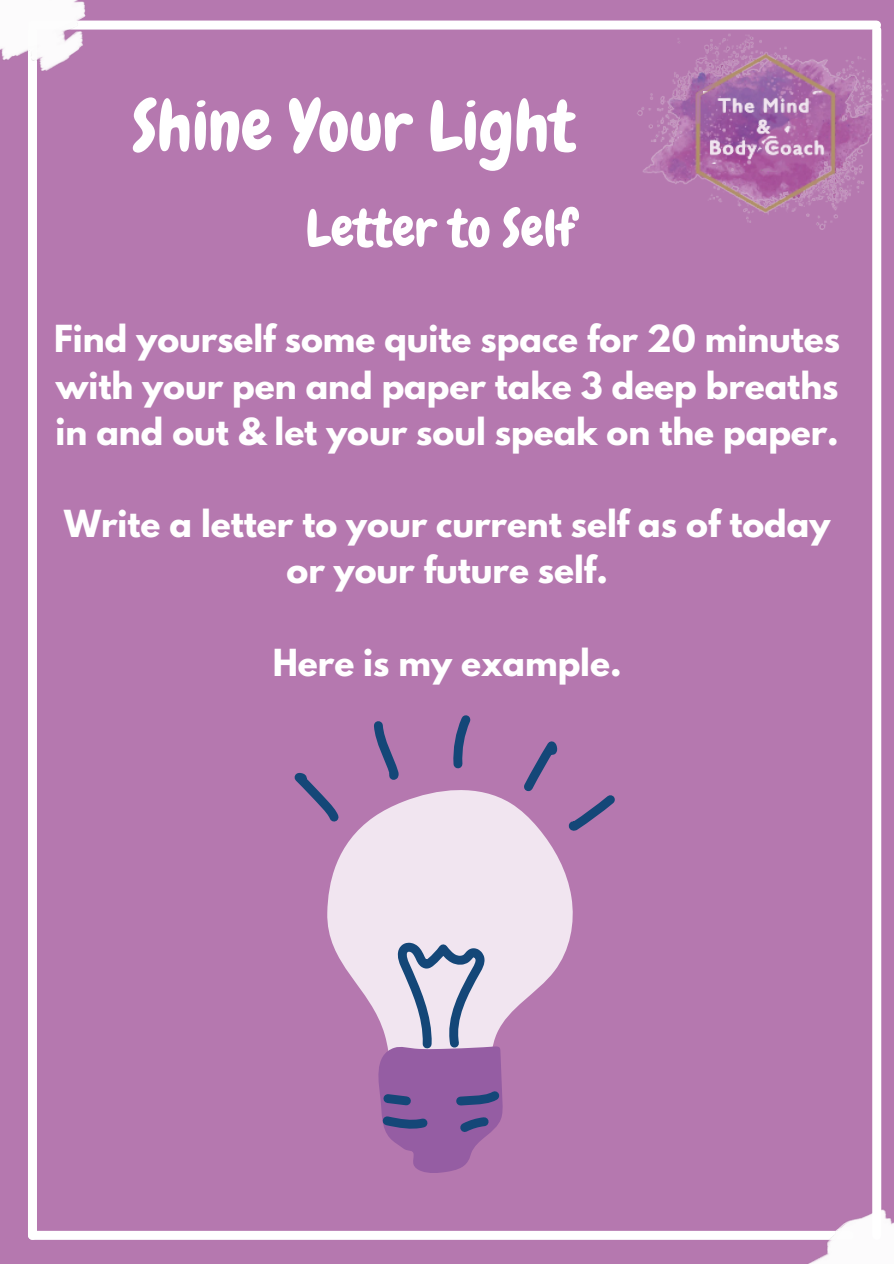
<style>
.page{position:relative;width:894px;height:1264px;background:#fff}
.page>*{position:absolute;margin:0;border:0;box-sizing:border-box;transform-origin:0 0}
.t1{font:69px "Chewy";color:#fff}
.t2{font:51px "Chewy";color:#fff}
.t3{font:700 33px/46.2px "League Spartan";color:#fff;text-align:justify}
</style>
<div class="page">
<div style="left:0;top:0;width:893px;height:1263px;background:#b578af"></div>
<img style="left:637px;top:25px;width:251px;height:205px">
<div style="left:32px;top:1230px;width:817px;height:9px;background:#fff"></div>
<img style="left:804px;top:1204px;width:89px;height:59px">
<div style="left:28px;top:30px;width:9px;height:1205px;background:#fff"></div>
<div style="left:872px;top:30px;width:9px;height:1205px;background:#fff"></div>
<div style="left:32px;top:21px;width:844px;height:9px;background:#fff"></div>
<img style="left:0;top:0;width:118px;height:71px">
<svg style="left:327px;top:790px;width:248px;height:229px;fill:#f1e5f0"></svg>
<svg style="left:294px;top:772px;width:51px;height:56px"></svg>
<svg style="left:374px;top:721px;width:25px;height:59px"></svg>
<svg style="left:453px;top:715px;width:18px;height:54px"></svg>
<svg style="left:516px;top:741px;width:41px;height:57px"></svg>
<svg style="left:568px;top:790px;width:47px;height:36px"></svg>
<svg style="left:372px;top:934px;width:134px;height:239px;background:#ac91bc"></svg>
<p class="t1" style="left:132px;top:82px;width:444px">Shine Your Light</p>
<p class="t2" style="left:306px;top:196px;width:271px">Letter to Self</p>
<p class="t3" style="left:54px;top:320px;width:787px">Find yourself some quite space for 20 minutes with your pen and paper take 3 deep breaths in and out &amp; let your soul speak on the paper.</p>
<p class="t3" style="left:64px;top:505px;width:767px;text-align:center">Write a letter to your current self as of today or your future self.</p>
<p class="t3" style="left:273px;top:643px;width:350px">Here is my example.</p>
</div>
